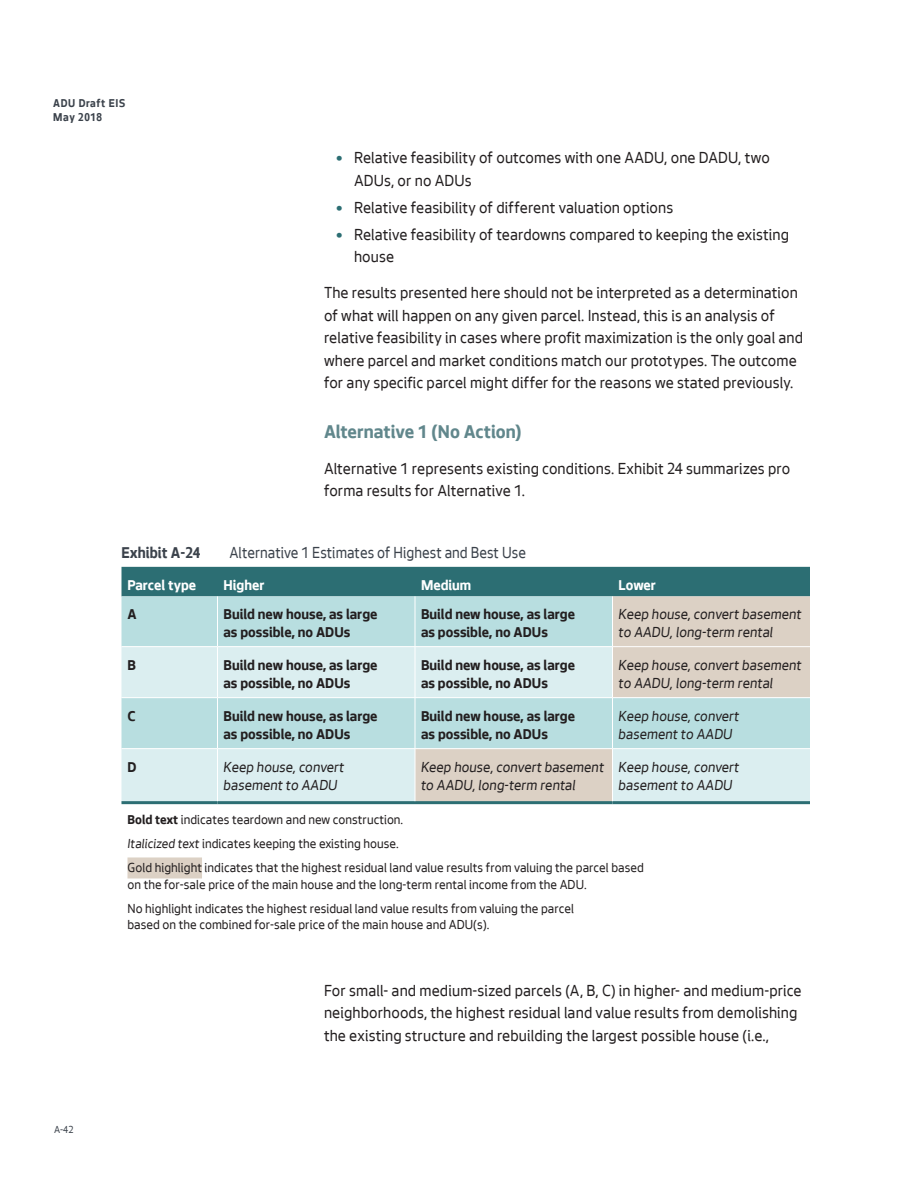
<style>
.page{position:relative;width:918px;height:1188px;background:#fff}
.page>*{position:absolute;margin:0;border:0;box-sizing:border-box;transform-origin:0 0}
.heading_3{font:700 19.5px "Seattle Text";letter-spacing:-.005em;color:#61878c}
.t1{font:16.5px/22.5px "Seattle Text";letter-spacing:.005em;color:#231f20}
.t2{font:16.5px "Seattle Text";color:#3b424b;scale:.94 1}
.t3{font:700 16.5px "Seattle Text";color:#3b424b;scale:.94 1}
.t4{font:italic 15px/18px "Seattle Text";color:#231f20}
.t5{font:700 15px/18px "Seattle Text";color:#231f20}
.t6{font:700 15px "Seattle Text";color:#fff}
.t7{font:13.5px/24px "Seattle Text";color:#231f20}
.t8{font:700 12px/14.4px "Seattle Text";letter-spacing:.05em;color:#3b424b;scale:.94 1}
.t9{font:10.5px "Seattle Text";color:#3b424b}
.s1{color:#2c6e73}
.s2{font-weight:700}
.s3{font-style:italic}
</style>
<div class="page">
<div style="left:122px;top:567px;width:688px;height:29px;background:#2c6e73"></div>
<div style="left:122px;top:596px;width:293px;height:50px;background:#b8dee0"></div>
<svg style="left:416px;top:596px;width:394px;height:50px;background:#c9d7d2"></svg>
<svg style="left:122px;top:647px;width:688px;height:154px;background:#cfe3e2"></svg>
<hr style="left:122px;top:801px;width:96px;height:3px;background:#2c6e73">
<hr style="left:218px;top:801px;width:197px;height:3px;background:#2c6e73">
<hr style="left:415px;top:801px;width:198px;height:3px;background:#2c6e73">
<hr style="left:612px;top:801px;width:198px;height:3px;background:#2c6e73">
<hr style="left:217px;top:596px;width:1px;height:50px;background:#fff">
<hr style="left:612px;top:596px;width:1px;height:50px;background:#fff">
<hr style="left:217px;top:647px;width:1px;height:50px;background:#fff">
<hr style="left:415px;top:647px;width:1px;height:50px;background:#fff">
<hr style="left:612px;top:647px;width:1px;height:50px;background:#fff">
<hr style="left:122px;top:697px;width:96px;height:1px;background:#fff">
<hr style="left:218px;top:697px;width:197px;height:1px;background:#fff">
<hr style="left:217px;top:698px;width:1px;height:50px;background:#fff">
<hr style="left:415px;top:697px;width:198px;height:1px;background:#fff">
<hr style="left:415px;top:698px;width:1px;height:50px;background:#fff">
<hr style="left:612px;top:697px;width:198px;height:1px;background:#fff">
<hr style="left:612px;top:698px;width:1px;height:50px;background:#fff">
<hr style="left:122px;top:748px;width:96px;height:1px;background:#fff">
<hr style="left:218px;top:748px;width:197px;height:1px;background:#fff">
<hr style="left:217px;top:749px;width:1px;height:52px;background:#fff">
<hr style="left:415px;top:748px;width:198px;height:1px;background:#fff">
<hr style="left:415px;top:749px;width:1px;height:52px;background:#fff">
<hr style="left:612px;top:748px;width:198px;height:1px;background:#fff">
<hr style="left:612px;top:749px;width:1px;height:52px;background:#fff">
<div style="left:128px;top:857px;width:74px;height:21px;background:#dcd1c5"></div>
<p class="t8" style="left:53px;top:95px;width:78px">ADU Draft EIS<br>May 2018</p>
<p class="t1" style="left:354px;top:146px;width:417px;text-indent:-18px"><span class="s1">•</span> Relative feasibility of outcomes with one AADU, one DADU, two<br>ADUs, or no ADUs</p>
<p class="t1" style="left:336px;top:196px;width:339px"><span class="s1">•</span> Relative feasibility of different valuation options</p>
<p class="t1" style="left:354px;top:223px;width:437px;text-indent:-18px"><span class="s1">•</span> Relative feasibility of teardowns compared to keeping the existing house</p>
<p class="t1" style="left:324px;top:281px;width:481px">The results presented here should not be interpreted as a determination of what will happen on any given parcel. Instead, this is an analysis of relative feasibility in cases where profit maximization is the only goal and where parcel and market conditions match our prototypes. The outcome for any specific parcel might differ for the reasons we stated previously.</p>
<p class="heading_3" style="left:324px;top:418px;width:199px">Alternative 1 (No Action)</p>
<p class="t1" style="left:324px;top:457px;width:468px">Alternative 1 represents existing conditions. Exhibit 24 summarizes pro forma results for Alternative 1.</p>
<p class="t3" style="left:122px;top:541px;width:86px">Exhibit A-24</p>
<p class="t2" style="left:230px;top:542px;width:317px">Alternative 1 Estimates of Highest and Best Use</p>
<p class="t6" style="left:128px;top:575px;width:70px">Parcel type</p>
<p class="t6" style="left:224px;top:575px;width:42px">Higher</p>
<p class="t6" style="left:421px;top:575px;width:52px">Medium</p>
<p class="t6" style="left:619px;top:575px;width:39px">Lower</p>
<p class="t5" style="left:128px;top:605px;width:11px">A</p>
<p class="t5" style="left:224px;top:605px;width:156px">Build new house, as large as possible, no ADUs</p>
<p class="t5" style="left:421px;top:605px;width:156px">Build new house, as large as possible, no ADUs</p>
<p class="t4" style="left:619px;top:605px;width:185px">Keep house, convert basement to AADU, long-term rental</p>
<p class="t5" style="left:128px;top:656px;width:10px">B</p>
<p class="t5" style="left:224px;top:656px;width:156px">Build new house, as large as possible, no ADUs</p>
<p class="t5" style="left:421px;top:656px;width:156px">Build new house, as large as possible, no ADUs</p>
<p class="t4" style="left:619px;top:656px;width:185px">Keep house, convert basement to AADU, long-term rental</p>
<p class="t5" style="left:128px;top:707px;width:9px">C</p>
<p class="t5" style="left:224px;top:707px;width:156px">Build new house, as large as possible, no ADUs</p>
<p class="t5" style="left:421px;top:707px;width:156px">Build new house, as large as possible, no ADUs</p>
<p class="t4" style="left:619px;top:707px;width:122px">Keep house, convert basement to AADU</p>
<p class="t5" style="left:128px;top:758px;width:11px">D</p>
<p class="t4" style="left:224px;top:758px;width:122px">Keep house, convert basement to AADU</p>
<p class="t4" style="left:421px;top:758px;width:185px">Keep house, convert basement to AADU, long-term rental</p>
<p class="t4" style="left:619px;top:758px;width:122px">Keep house, convert basement to AADU</p>
<p class="t7" style="left:128px;top:808px;width:518px"><span class="s2">Bold text</span> indicates teardown and new construction.<br><span class="s3">Italicized text</span> indicates keeping the existing house.<br>Gold highlight indicates that the highest residual land value results from valuing the parcel based</p>
<p class="t7" style="left:128px;top:872px;width:461px">on the for-sale price of the main house and the long-term rental income from the ADU.<br>No highlight indicates the highest residual land value results from valuing the parcel</p>
<p class="t7" style="left:128px;top:913px;width:363px">based on the combined for-sale price of the main house and ADU(s).</p>
<p class="t9" style="left:54px;top:1123px;width:21px">A-42</p>
<p class="t1" style="left:324px;top:979px;width:479px">For small- and medium-sized parcels (A, B, C) in higher- and medium-price neighborhoods, the highest residual land value results from demolishing the existing structure and rebuilding the largest possible house (i.e.,</p>
</div>
